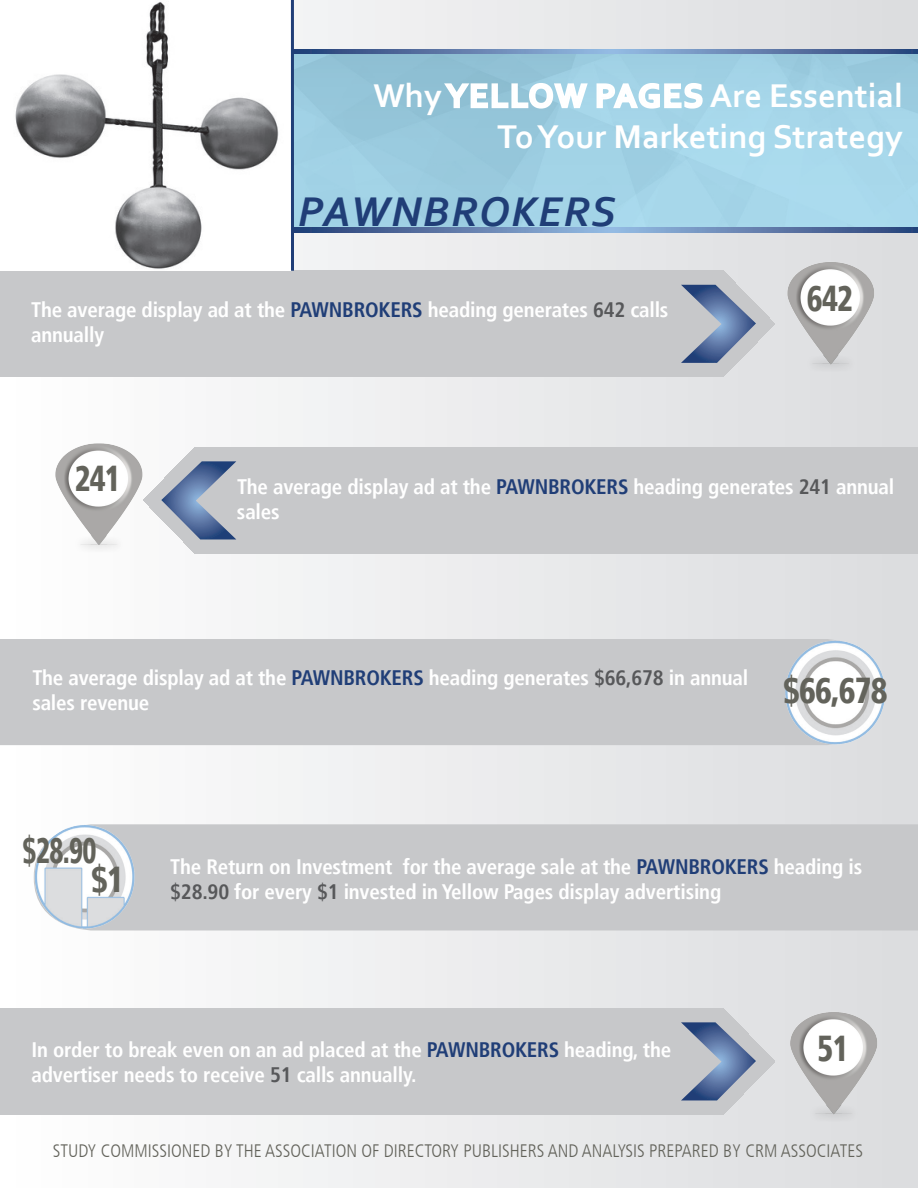
<style>
.page{position:relative;width:918px;height:1188px;background:#fff}
.page>*{position:absolute;margin:0;border:0;box-sizing:border-box;transform-origin:0 0}
.t1{font:italic 700 43.5px "Corbel";letter-spacing:.04em;color:#203e77}
.t2{font:900 condensed 36px "Frutiger LT";letter-spacing:-.025em;color:#63635b;scale:.85 1}
.t3{font:900 condensed 36px/28.8px "Frutiger LT";letter-spacing:-.025em;color:#63635b;scale:.75 1}
.t4{font:900 condensed 36px "Frutiger LT";letter-spacing:-.025em;color:#63635b;scale:.9 1}
.t5{font:700 34.5px/41.4px "Corbel";color:#fff;text-align:right}
.t6{font:700 condensed 21px/25.2px "Frutiger LT";letter-spacing:-.01em;color:#fff}
.t7{font:300 condensed 18px "Frutiger LT";color:#63635b}
.s1{color:#203e77}
.s2{color:#57585a}
</style>
<div class="page">
<div style="left:1px;top:1px;width:916px;height:1186px;background:linear-gradient(to right,#fffefe,#dbdcde)"></div>
<svg style="left:294px;top:54px;width:624px;height:174px;background:#9ecfe3"></svg>
<img style="left:770px;top:248px;width:148px;height:146px">
<div style="left:0;top:639px;width:770px;height:106px;background:#c7c8ca"></div>
<img style="left:34px;top:429px;width:117px;height:131px">
<img style="left:778px;top:1006px;width:117px;height:126px">
<img style="left:770px;top:619px;width:121px;height:134px">
<div style="left:143px;top:824px;width:775px;height:106px;background:#c7c8ca"></div>
<img style="left:27px;top:815px;width:116px;height:125px">
<svg style="left:294px;top:49px;width:624px;height:5px;background:#5f7cab"></svg>
<svg style="left:294px;top:228px;width:624px;height:4px;background:#5f7cab"></svg>
<div style="left:0;top:271px;width:775px;height:106px;background:#c7c8ca"></div>
<svg style="left:681px;top:285px;width:75px;height:78px;background:#919fb6"></svg>
<div style="left:143px;top:447px;width:775px;height:106px;background:#c7c8ca"></div>
<svg style="left:161px;top:461px;width:75px;height:78px;background:#93a0b8"></svg>
<div style="left:0;top:1008px;width:775px;height:107px;background:#c7c8ca"></div>
<svg style="left:681px;top:1022px;width:75px;height:78px;background:#929fb7"></svg>
<svg style="left:442px;top:81px;width:147px;height:29px"></svg>
<svg style="left:595px;top:76px;width:109px;height:34px"></svg>
<img style="left:1px;top:0;width:290px;height:271px">
<hr style="left:291px;top:0;width:3px;height:271px;background:#203e77">
<h3 class="t5" style="left:373px;top:74px;width:531px">Why Yellow Pages Are Essential<br>To Your Marketing Strategy</h3>
<h1 class="t1" style="left:298px;top:185px;width:319px">PAWNBROKERS</h1>
<p class="t6" style="left:31px;top:297px;width:639px">The average display ad at the <span class="s1">Pawnbrokers</span> heading generates <span class="s2">642</span> calls annually</p>
<h2 class="t2" style="left:807px;top:277px;width:56px">642</h2>
<h2 class="t2" style="left:75px;top:457px;width:56px">241</h2>
<p class="t6" style="left:237px;top:474px;width:659px">The average display ad at the <span class="s1">Pawnbrokers</span> heading generates <span class="s2">241</span> annual sales</p>
<p class="t6" style="left:32px;top:665px;width:717px">The average display ad at the <span class="s1">Pawnbrokers</span> heading generates <span class="s2">$66,678</span> in annual sales revenue</p>
<h2 class="t4" style="left:783px;top:669px;width:118px">$66,678</h2>
<h2 class="t3" style="left:91px;top:836px;width:45px;text-indent:-69px">$28.90 $1</h2>
<p class="t6" style="left:170px;top:854px;width:694px">The Return on Investment for the average sale at the <span class="s1">Pawnbrokers</span> heading is <span class="s2">$28.90</span> for every <span class="s2">$1</span> invested in Yellow Pages display advertising</p>
<p class="t6" style="left:31px;top:1037px;width:641px">In order to break even on an ad placed at the <span class="s1">Pawnbrokers</span> heading, the advertiser needs to receive <span class="s2">51</span> calls annually.</p>
<h2 class="t2" style="left:818px;top:1027px;width:38px">51</h2>
<p class="t7" style="left:53px;top:1140px;width:704px">STUDY COMMISSIONED BY THE ASSOCIATION OF DIRECTORY PUBLISHERS AND ANALYSIS PREPARED BY CRM</p>
<p class="t7" style="left:781px;top:1140px;width:82px">ASSOCIATES</p>
</div>
